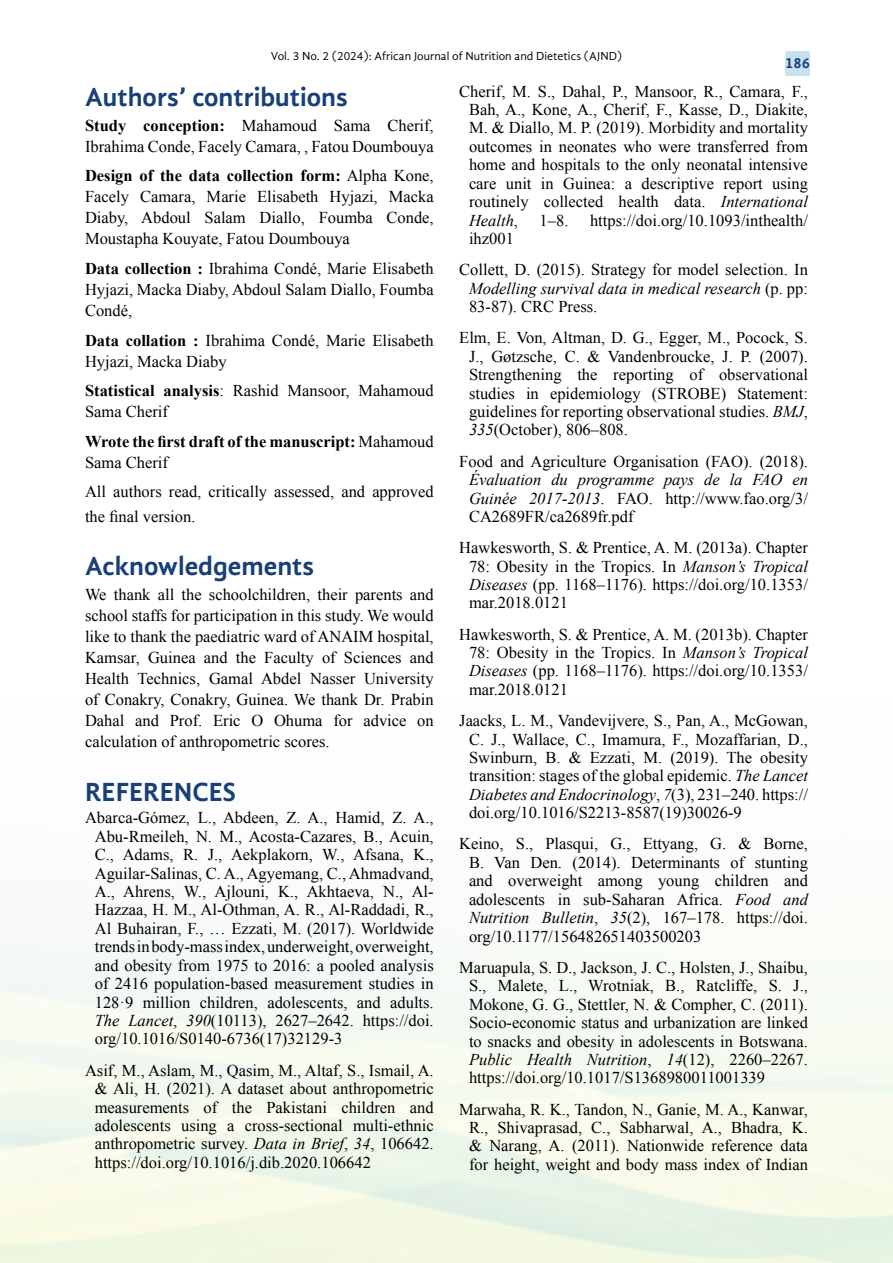
<style>
.page{position:relative;width:893px;height:1263px;background:#fff}
.page>*{position:absolute;margin:0;border:0;box-sizing:border-box;transform-origin:0 0}
.t1{font:700 27px "Gandhi Sans";color:#183f78}
.t2{font:16.5px/18.5px "Times New Roman";color:#000;text-align:justify}
.t3{font:italic 16.5px/18.5px "Times New Roman";color:#000}
.t4{font:700 16.5px/21px "Times New Roman";color:#000}
.t5{font:700 15px "Gandhi Sans";color:#183f78}
.t6{font:12px "Gandhi Sans";color:#000}
.s1{font-weight:700}
.s2{font-weight:400}
.s3{font-style:italic}
.s4{font-style:normal}
</style>
<div class="page">
<div style="left:785px;top:51px;width:25px;height:25px;background:#c7e2ed;border-radius:2px"></div>
<p class="t6" style="left:271px;top:49px;width:353px">Vol. 3 No. 2 (2024): African Journal of Nutrition and Dietetics (AJND)</p>
<h1 class="t1" style="left:85px;top:81px;width:264px">Authors’ contributions</h1>
<p class="t2" style="left:85px;top:115px;width:350px;line-height:21px"><span class="s1">Study conception:</span> Mahamoud Sama Cherif,<br>Ibrahima Conde, Facely Camara, , Fatou Doumbouya</p>
<p class="t2" style="left:85px;top:165px;width:350px;line-height:21px"><span class="s1">Design of the data collection form:</span> Alpha Kone, Facely Camara, Marie Elisabeth Hyjazi, Macka Diaby, Abdoul Salam Diallo, Foumba Conde, Moustapha Kouyate, Fatou Doumbouya</p>
<p class="t2" style="left:85px;top:258px;width:350px;line-height:21px"><span class="s1">Data collection :</span> Ibrahima Condé, Marie Elisabeth Hyjazi, Macka Diaby, Abdoul Salam Diallo, Foumba Condé,</p>
<p class="t2" style="left:85px;top:329px;width:350px;line-height:21px"><span class="s1">Data collation :</span> Ibrahima Condé, Marie Elisabeth<br>Hyjazi, Macka Diaby</p>
<p class="t2" style="left:85px;top:380px;width:350px;line-height:21px"><span class="s1">Statistical analysis</span>: Rashid Mansoor, Mahamoud<br>Sama Cherif</p>
<p class="t4" style="left:85px;top:430px;width:350px">Wrote the first draft of the manuscript: <span class="s2">Mahamoud<br>Sama Cherif</span></p>
<p class="t2" style="left:85px;top:479px;width:350px;line-height:24.8px">All authors read, critically assessed, and approved the final version.</p>
<h1 class="t1" style="left:85px;top:550px;width:231px">Acknowledgements</h1>
<p class="t2" style="left:85px;top:584px;width:350px;line-height:21px">We thank all the schoolchildren, their parents and school staffs for participation in this study. We would like to thank the paediatric ward of ANAIM hospital, Kamsar, Guinea and the Faculty of Sciences and Health Technics, Gamal Abdel Nasser University of Conakry, Conakry, Guinea. We thank Dr. Prabin Dahal and Prof. Eric O Ohuma for advice on calculation of anthropometric scores.</p>
<h1 class="t1" style="left:85px;top:776px;width:153px">REFERENCES</h1>
<p class="t2" style="left:95px;top:808px;width:340px;text-indent:-10px">Abarca-Gómez, L., Abdeen, Z. A., Hamid, Z. A., Abu-Rmeileh, N. M., Acosta-Cazares, B., Acuin, C., Adams, R. J., Aekplakorn, W., Afsana, K., Aguilar-Salinas, C. A., Agyemang, C., Ahmadvand, A., Ahrens, W., Ajlouni, K., Akhtaeva, N., Al-Hazzaa, H. M., Al-Othman, A. R., Al-Raddadi, R., Al Buhairan, F., … Ezzati, M. (2017). Worldwide trends in body-mass index, underweight, overweight, and obesity from 1975 to 2016: a pooled analysis of 2416 population-based measurement studies in 128·9 million children, adolescents, and adults.<br><span class="s3">The Lancet</span>, <span class="s3">390</span>(10113), 2627–2642. https://doi. org/10.1016/S0140-6736(17)32129-3</p>
<p class="t2" style="left:95px;top:1060px;width:340px;text-indent:-10px">Asif, M., Aslam, M., Qasim, M., Altaf, S., Ismail, A. &amp; Ali, H. (2021). A dataset about anthropometric measurements of the Pakistani children and adolescents using a cross-sectional multi-ethnic anthropometric survey. <span class="s3">Data in Brief</span>, <span class="s3">34</span>, 106642. https://doi.org/10.1016/j.dib.2020.106642</p>
<p class="t5" style="left:785px;top:54px;width:26px">186</p>
<p class="t2" style="left:469px;top:82px;width:340px;text-indent:-10px">Cherif, M. S., Dahal, P., Mansoor, R., Camara, F., Bah, A., Kone, A., Cherif, F., Kasse, D., Diakite, M. &amp; Diallo, M. P. (2019). Morbidity and mortality outcomes in neonates who were transferred from home and hospitals to the only neonatal intensive care unit in Guinea: a descriptive report using routinely collected health data. <span class="s3">International Health</span>,</p>
<p class="t2" style="left:540px;top:211px;width:30px">1–8.</p>
<p class="t2" style="left:590px;top:211px;width:219px">https://doi.org/10.1093/inthealth/</p>
<p class="t2" style="left:459px;top:223px;width:350px;line-height:31.2px;text-indent:10px">ihz001<br>Collett, D. (2015). Strategy for model selection. In</p>
<p class="t3" style="left:469px;top:279px;width:340px">Modelling survival data in medical research <span class="s4">(p. pp:<br>83-87). CRC Press.</span></p>
<p class="t2" style="left:469px;top:328px;width:340px;text-indent:-10px">Elm, E. Von, Altman, D. G., Egger, M., Pocock, S.<br>J., Gøtzsche, C. &amp; Vandenbroucke, J. P. (2007).<br>Strengthening the reporting of observational studies in epidemiology (STROBE) Statement: guidelines for reporting observational studies. <span class="s3">BMJ</span>, <span class="s3">335</span>(October), 806–808.</p>
<p class="t2" style="left:459px;top:452px;width:350px">Food and Agriculture Organisation (FAO). (2018).</p>
<p class="t3" style="left:469px;top:470px;width:340px;text-align:justify">Évaluation du programme pays de la FAO en Guinée 2017-2013<span class="s4">. FAO. http://www.fao.org/3/ CA2689FR/ca2689fr.pdf</span></p>
<p class="t2" style="left:469px;top:538px;width:340px;text-indent:-10px">Hawkesworth, S. &amp; Prentice, A. M. (2013a). Chapter 78: Obesity in the Tropics. In <span class="s3">Manson’s Tropical Diseases</span> (pp. 1168–1176). https://doi.org/10.1353/ mar.2018.0121</p>
<p class="t2" style="left:469px;top:625px;width:340px;text-indent:-10px">Hawkesworth, S. &amp; Prentice, A. M. (2013b). Chapter 78: Obesity in the Tropics. In <span class="s3">Manson’s Tropical Diseases</span> (pp. 1168–1176). https://doi.org/10.1353/ mar.2018.0121</p>
<p class="t2" style="left:469px;top:711px;width:340px;text-indent:-10px">Jaacks, L. M., Vandevijvere, S., Pan, A., McGowan, C. J., Wallace, C., Imamura, F., Mozaffarian, D., Swinburn, B. &amp; Ezzati, M. (2019). The obesity transition: stages of the global epidemic. <span class="s3">The Lancet Diabetes and Endocrinology</span>, <span class="s3">7</span>(3), 231–240. https:// doi.org/10.1016/S2213-8587(19)30026-9</p>
<p class="t2" style="left:469px;top:834px;width:340px;text-indent:-10px">Keino, S., Plasqui, G., Ettyang, G. &amp; Borne, B. Van Den. (2014). Determinants of stunting and overweight among young children and adolescents in sub-Saharan Africa. <span class="s3">Food and Nutrition Bulletin</span>, <span class="s3">35</span>(2), 167–178. https://doi. org/10.1177/156482651403500203</p>
<p class="t2" style="left:469px;top:958px;width:340px;text-indent:-10px">Maruapula, S. D., Jackson, J. C., Holsten, J., Shaibu, S., Malete, L., Wrotniak, B., Ratcliffe, S. J., Mokone, G. G., Stettler, N. &amp; Compher, C. (2011).<br>Socio-economic status and urbanization are linked to snacks and obesity in adolescents in Botswana.<br><span class="s3">Public Health Nutrition</span>, <span class="s3">14</span>(12), 2260–2267. https://doi.org/10.1017/S1368980011001339</p>
<p class="t2" style="left:459px;top:1099px;width:350px;text-align:center">Marwaha, R. K., Tandon, N., Ganie, M. A., Kanwar, R., Shivaprasad, C., Sabharwal, A., Bhadra, K. &amp; Narang, A. (2011). Nationwide reference data for height, weight and body mass index of Indian</p>
</div>
